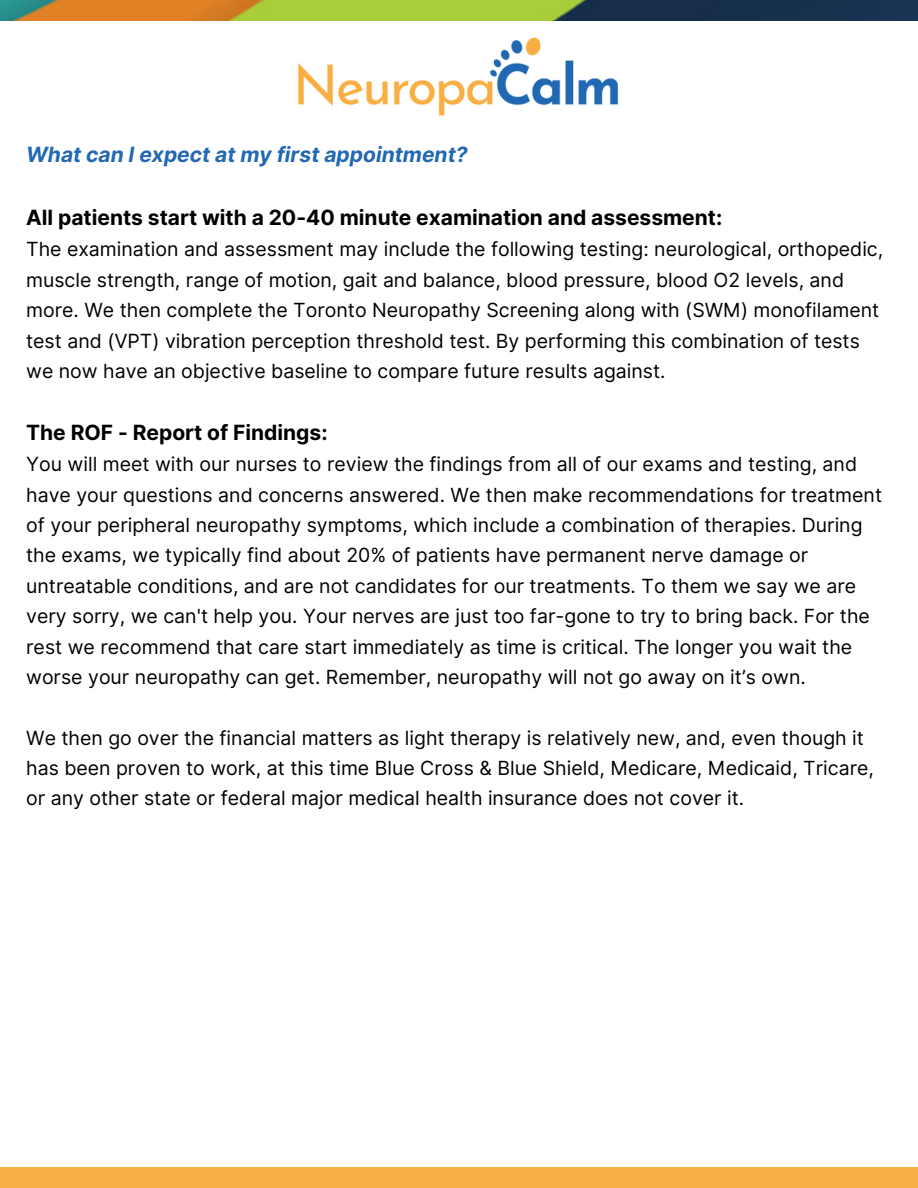
<style>
.page{position:relative;width:918px;height:1188px;background:#fff}
.page>*{position:absolute;margin:0;border:0;box-sizing:border-box;transform-origin:0 0}
.t1{font:700 21px "Inter";color:#000}
.t2{font:italic 700 21px "Inter";color:#2268b2}
.t3{font:19.5px/30.3px "Inter";color:#000}
</style>
<div class="page">
<div style="left:0;top:1167px;width:918px;height:21px;background:#f9af44"></div>
<img style="left:298px;top:37px;width:321px;height:79px">
<img style="left:0;top:0;width:918px;height:20px">
<p class="t2" style="left:26px;top:142px;width:443px">What can I expect at my first appointment?</p>
<p class="t1" style="left:26px;top:205px;width:698px">All patients start with a 20-40 minute examination and assessment:</p>
<p class="t3" style="left:26px;top:234px;width:859px">The examination and assessment may include the following testing: neurological, orthopedic, muscle strength, range of motion, gait and balance, blood pressure, blood O2 levels, and more. We then complete the Toronto Neuropathy Screening along with (SWM) monofilament test and (VPT) vibration perception threshold test. By performing this combination of tests we now have an objective baseline to compare future results against.</p>
<p class="t1" style="left:26px;top:420px;width:303px">The ROF - Report of Findings:</p>
<p class="t3" style="left:26px;top:449px;width:857px">You will meet with our nurses to review the findings from all of our exams and testing, and have your questions and concerns answered. We then make recommendations for treatment of your peripheral neuropathy symptoms, which include a combination of therapies. During the exams, we typically find about 20% of patients have permanent nerve damage or untreatable conditions, and are not candidates for our treatments. To them we say we are very sorry, we can't help you. Your nerves are just too far-gone to try to bring back. For the rest we recommend that care start immediately as time is critical. The longer you wait the worse your neuropathy can get. Remember, neuropathy will not go away on it’s own.</p>
<p class="t3" style="left:26px;top:722px;width:849px">We then go over the financial matters as light therapy is relatively new, and, even though it has been proven to work, at this time Blue Cross &amp; Blue Shield, Medicare, Medicaid, Tricare, or any other state or federal major medical health insurance does not cover it.</p>
</div>
